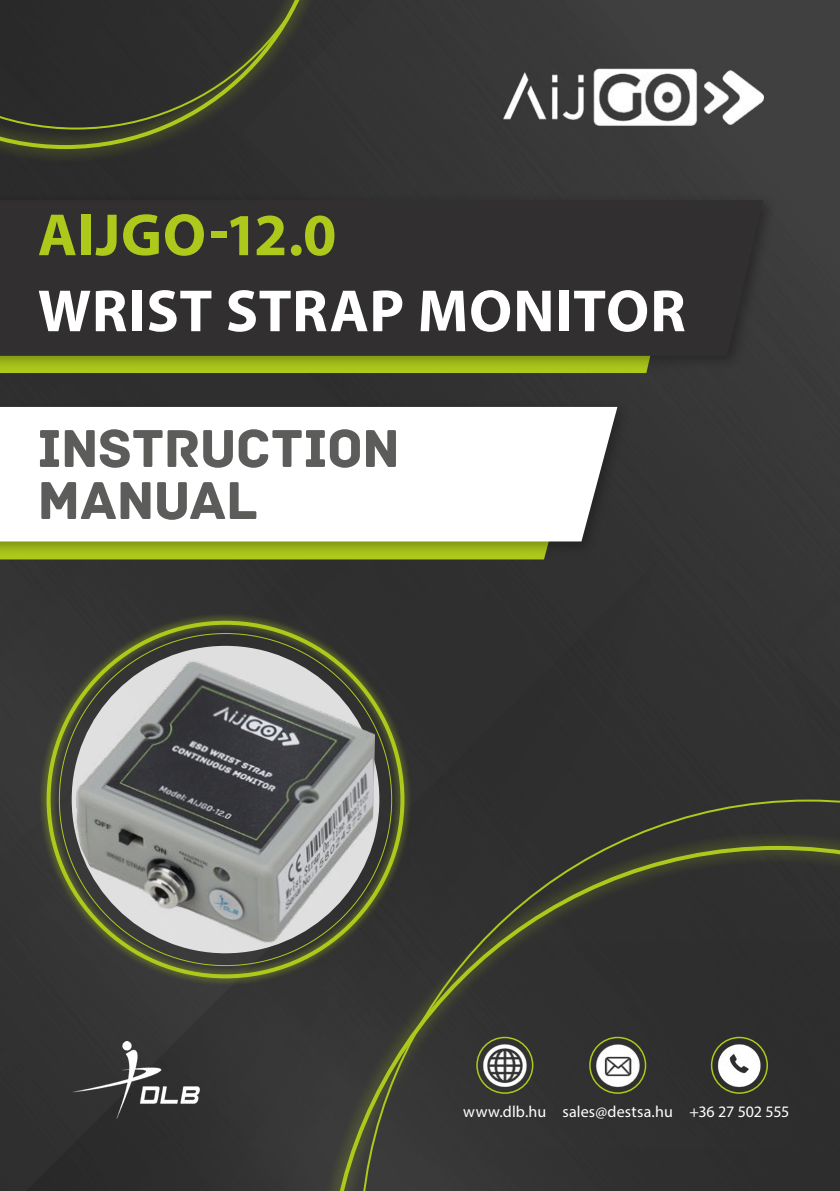
<style>
.page{position:relative;width:840px;height:1191px;background:#fff}
.page>*{position:absolute;margin:0;border:0;box-sizing:border-box;transform-origin:0 0}
.t1{font:700 60px "Myriad Pro";letter-spacing:.01em;color:#fff}
.t2{font:700 60px "Myriad Pro";letter-spacing:.015em;color:#adc91b}
.t3{font:56px/52px "Archive";letter-spacing:-.01em;color:#5c5c5b}
.t4{font:16px "Myriad Pro";letter-spacing:.005em;color:#fff}
</style>
<div class="page">
<img style="left:0;top:0;width:839px;height:1191px">
<img style="left:502px;top:65px;width:260px;height:68px">
<img style="left:72px;top:1041px;width:129px;height:78px">
<div style="left:0;top:0;width:338px;height:164px;background:#313131"></div>
<svg style="left:0;top:130px;width:175px;height:19px"></svg>
<hr style="left:0;top:556px;width:579px;height:3px;background:#adc91b">
<div style="left:0;top:399px;width:631px;height:157px;background:#000;opacity:.3"></div>
<svg style="left:0;top:407px;width:617px;height:134px"></svg>
<div style="left:0;top:192px;width:777px;height:178px;background:#000;opacity:.3"></div>
<div style="left:0;top:200px;width:762px;height:156px;background:#312f30"></div>
<div style="left:412px;top:799px;width:427px;height:32px;background:#2f2f2f"></div>
<svg style="left:0;top:0;width:307px;height:130px"></svg>
<div style="left:38px;top:612px;width:374px;height:374px;background:#adc91b;opacity:.79"></div>
<div style="left:313px;top:831px;width:526px;height:360px;background:#adc91b;opacity:.75"></div>
<svg style="left:327px;top:846px;width:512px;height:345px;background:#383933"></svg>
<img style="left:59px;top:642px;width:318px;height:311px">
<h1 class="t2" style="left:38px;top:196px;width:300px">AIJGO-12.0</h1>
<h1 class="t1" style="left:38px;top:272px;width:649px">WRIST STRAP MONITOR</h1>
<h2 class="t3" style="left:37px;top:423px;width:364px">INSTRUCTION<br>MANUAL</h2>
<p class="t4" style="left:463px;top:1101px;width:327px">www.dlb.hu sales@destsa.hu +36 27 502 555</p>
</div>
